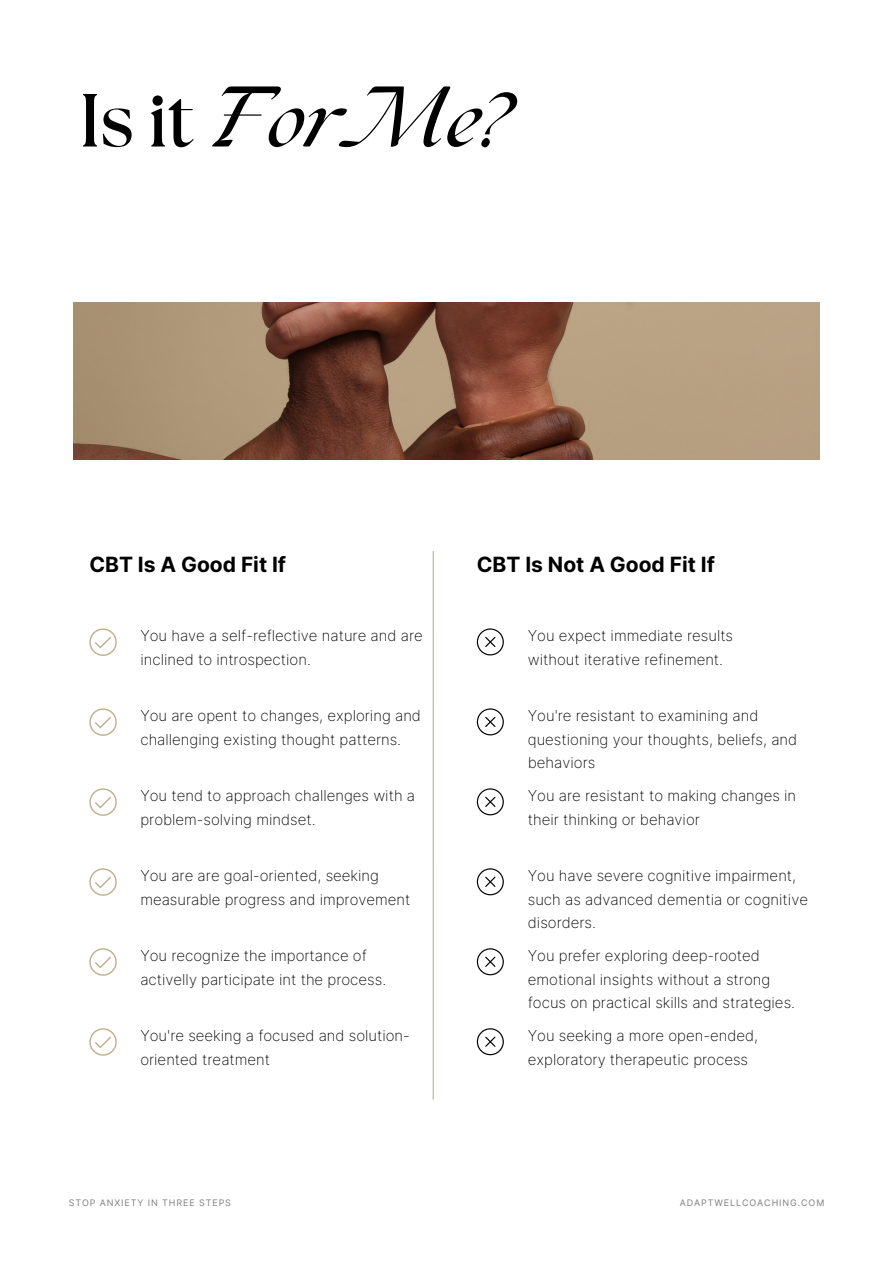
<style>
.page{position:relative;width:893px;height:1264px;background:#fff}
.page>*{position:absolute;margin:0;border:0;box-sizing:border-box;transform-origin:0 0}
.t1{font:italic 700 75px "The Seasons";color:#000}
.t2{font:700 21px "Inter";color:#000}
.t3{font:200 15px/23.7px "Inter";color:#000}
.t4{font:9px "Inter";letter-spacing:.1em;color:#7f7f7f}
.s1{font-style:normal}
</style>
<div class="page">
<img style="left:74px;top:302px;width:745px;height:158px">
<svg style="left:477px;top:628px;width:27px;height:27px"></svg>
<svg style="left:477px;top:708px;width:27px;height:27px"></svg>
<svg style="left:89px;top:628px;width:27px;height:27px"></svg>
<svg style="left:89px;top:708px;width:27px;height:27px"></svg>
<svg style="left:89px;top:788px;width:27px;height:27px"></svg>
<svg style="left:89px;top:868px;width:27px;height:27px"></svg>
<svg style="left:89px;top:948px;width:27px;height:27px"></svg>
<svg style="left:89px;top:1028px;width:27px;height:27px"></svg>
<svg style="left:477px;top:788px;width:27px;height:27px"></svg>
<svg style="left:477px;top:868px;width:27px;height:27px"></svg>
<svg style="left:477px;top:948px;width:27px;height:27px"></svg>
<svg style="left:477px;top:1028px;width:27px;height:27px"></svg>
<hr style="left:432px;top:551px;width:2px;height:548px;background:#c1b28f">
<h3 class="t1" style="left:79px;top:86px;width:430px"><span class="s1">Is it</span> ForMe?</h3>
<h2 class="t2" style="left:89px;top:552px;width:198px">CBT Is A Good Fit If</h2>
<p class="t2" style="left:477px;top:552px;width:239px">CBT Is Not A Good Fit If</p>
<h1 class="t3" style="left:140px;top:624px;width:284px">You have a self-reflective nature and are inclined to introspection.</h1>
<p class="t3" style="left:140px;top:704px;width:282px">You are opent to changes, exploring and challenging existing thought patterns.</p>
<p class="t3" style="left:140px;top:783px;width:276px">You tend to approach challenges with a problem-solving mindset.</p>
<h3 class="t3" style="left:140px;top:863px;width:271px">You are are goal-oriented, seeking measurable progress and improvement</h3>
<p class="t3" style="left:140px;top:943px;width:247px">You recognize the importance of activelly participate int the process.</p>
<h3 class="t3" style="left:140px;top:1023px;width:271px">You're seeking a focused and solution&shy;oriented treatment</h3>
<p class="t3" style="left:528px;top:624px;width:207px">You expect immediate results without iterative refinement.</p>
<h3 class="t3" style="left:528px;top:704px;width:271px">You're resistant to examining and questioning your thoughts, beliefs, and behaviors</h3>
<p class="t3" style="left:528px;top:783px;width:270px">You are resistant to making changes in their thinking or behavior</p>
<h3 class="t3" style="left:528px;top:863px;width:282px">You have severe cognitive impairment, such as advanced dementia or cognitive disorders.</h3>
<p class="t3" style="left:528px;top:943px;width:269px">You prefer exploring deep-rooted emotional insights without a strong focus on practical skills and strategies.</p>
<h3 class="t3" style="left:528px;top:1023px;width:232px">You seeking a more open-ended, exploratory therapeutic process</h3>
<h2 class="t4" style="left:69px;top:1197px;width:164px">STOP ANXIETY IN THREE STEPS</h2>
<p class="t4" style="left:679px;top:1197px;width:146px">ADAPTWELLCOACHING.COM</p>
</div>
